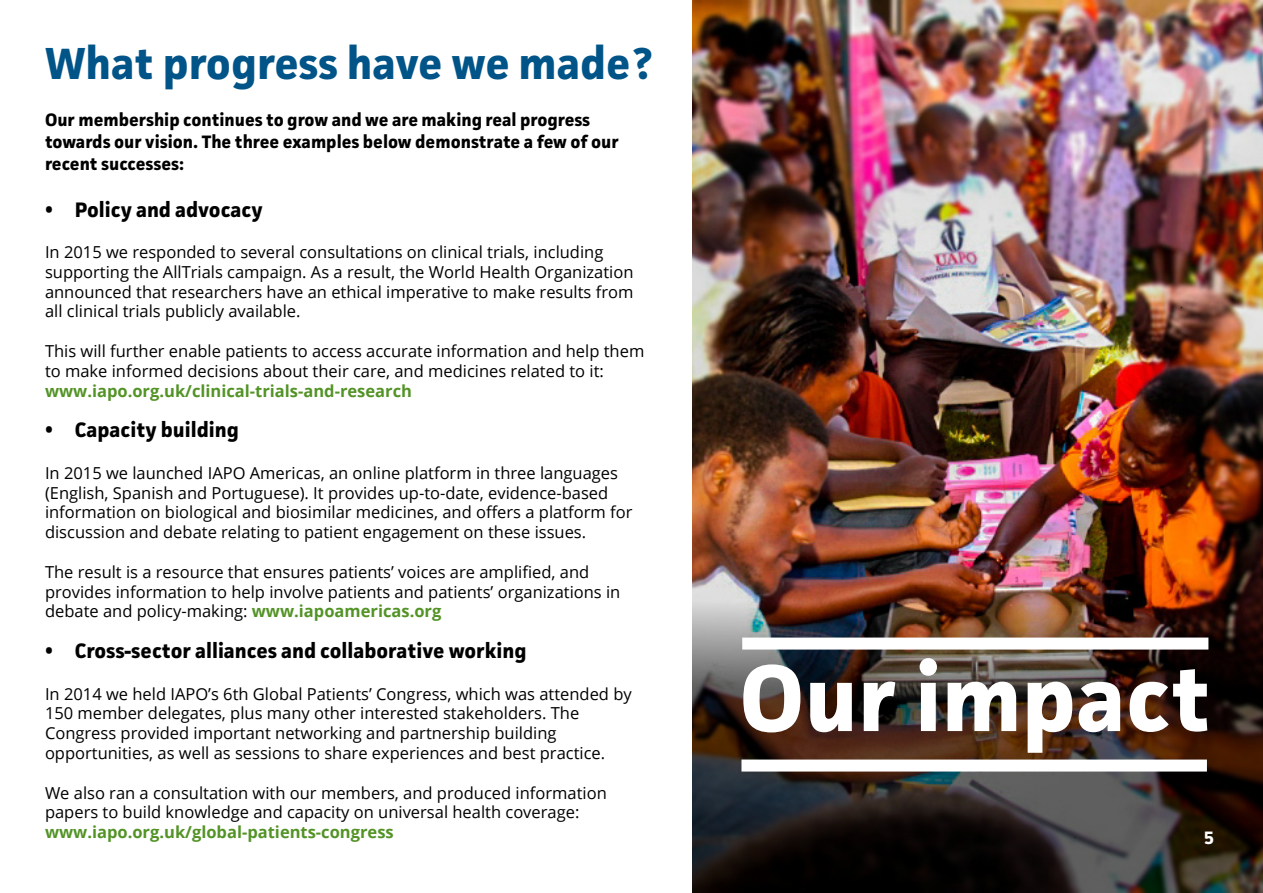
<style>
.page{position:relative;width:1263px;height:893px;background:#fff}
.page>*{position:absolute;margin:0;border:0;box-sizing:border-box;transform-origin:0 0}
.t1{font:700 94.5px "Facit";color:#fff}
.t2{font:700 45px "Facit";color:#005488}
.t3{font:700 21px "Facit";color:#000}
.t4{font:700 18px/22px "Facit";color:#000}
.t5{font:700 18px "Facit";color:#fff}
.t6{font:16.5px/19.8px "Open Sans";color:#000}
.t7{font:700 16.5px "Open Sans";color:#539326}
.s1{font-family:"Open Sans"}
.s2{font-weight:700;color:#539326}
</style>
<div class="page">
<img style="left:693px;top:0;width:570px;height:575px">
<img style="left:693px;top:575px;width:570px;height:318px">
<div style="left:741px;top:759px;width:466px;height:12px;background:#fff"></div>
<div style="left:742px;top:638px;width:466px;height:12px;background:#fff"></div>
<h2 class="t2" style="left:45px;top:36px;width:609px">What progress have we made?</h2>
<p class="t4" style="left:45px;top:109px;width:575px">Our membership continues to grow and we are making real progress towards our vision. The three examples below demonstrate a few of our recent successes:</p>
<p class="t3" style="left:45px;top:196px;width:219px"><span class="s1">•</span> Policy and advocacy</p>
<p class="t6" style="left:45px;top:242px;width:590px">In 2015 we responded to several consultations on clinical trials, including supporting the AllTrials campaign. As a result, the World Health Organization announced that researchers have an ethical imperative to make results from all clinical trials publicly available.</p>
<p class="t6" style="left:45px;top:341px;width:601px">This will further enable patients to access accurate information and help them to make informed decisions about their care, and medicines related to it:</p>
<p class="t7" style="left:45px;top:379px;width:368px">www.iapo.org.uk/clinical-trials-and-research</p>
<p class="t3" style="left:45px;top:417px;width:195px"><span class="s1">•</span> Capacity building</p>
<p class="t6" style="left:45px;top:462px;width:589px">In 2015 we launched IAPO Americas, an online platform in three languages (English, Spanish and Portuguese). It provides up-to-date, evidence-based information on biological and biosimilar medicines, and offers a platform for discussion and debate relating to patient engagement on these issues.</p>
<p class="t6" style="left:45px;top:561px;width:577px">The result is a resource that ensures patients’ voices are amplified, and provides information to help involve patients and patients’ organizations in debate and policy-making: <span class="s2">www.iapoamericas.org</span></p>
<p class="t3" style="left:45px;top:638px;width:483px"><span class="s1">•</span> Cross-sector alliances and collaborative working</p>
<p class="t6" style="left:45px;top:683px;width:588px">In 2014 we held IAPO’s 6th Global Patients’ Congress, which was attended by 150 member delegates, plus many other interested stakeholders. The Congress provided important networking and partnership building opportunities, as well as sessions to share experiences and best practice.</p>
<p class="t6" style="left:45px;top:782px;width:563px">We also ran a consultation with our members, and produced information papers to build knowledge and capacity on universal health coverage:</p>
<p class="t7" style="left:45px;top:820px;width:350px">www.iapo.org.uk/global-patients-congress</p>
<h1 class="t1" style="left:739px;top:639px;width:473px">Our impact</h1>
<p class="t5" style="left:1204px;top:826px;width:12px">5</p>
</div>
